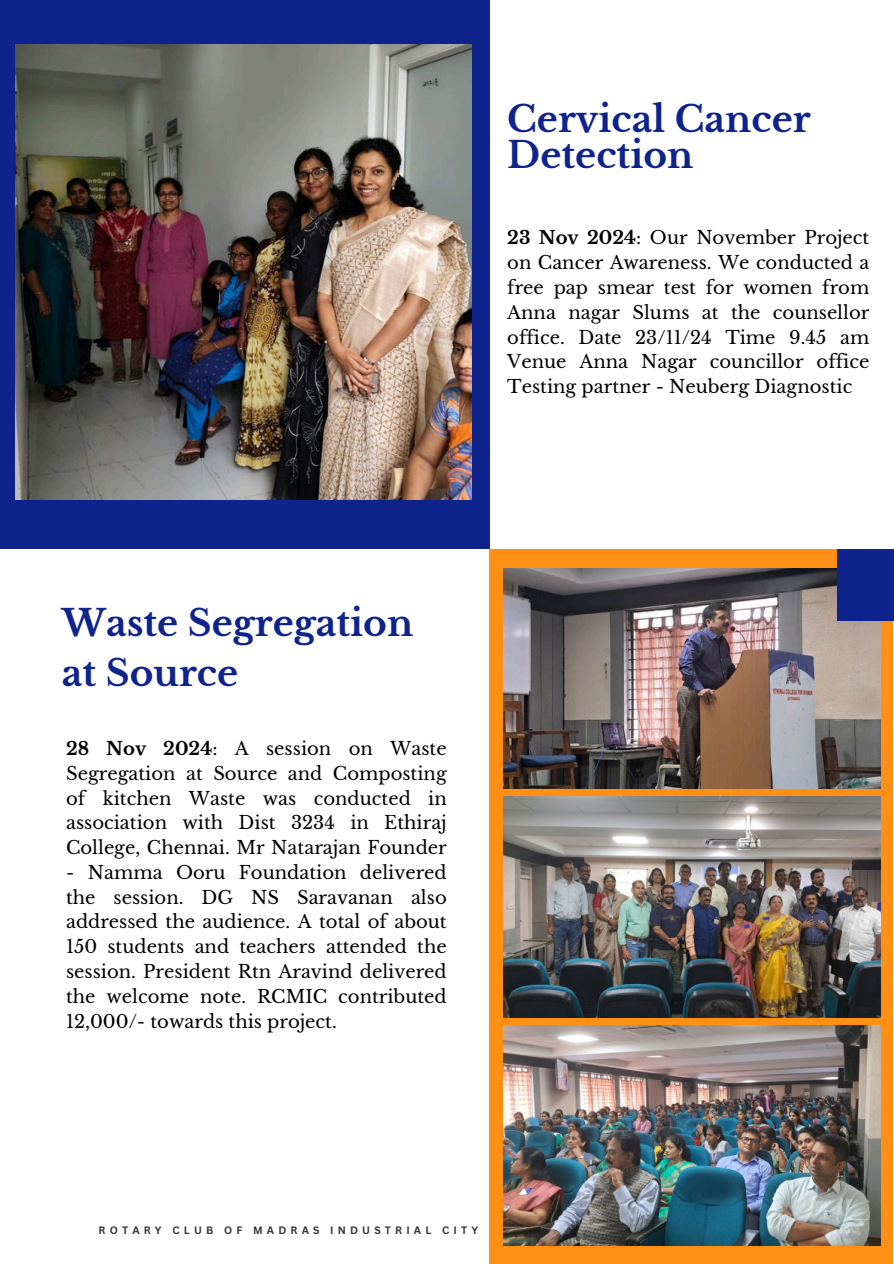
<style>
.page{position:relative;width:894px;height:1264px;background:#fff}
.page>*{position:absolute;margin:0;border:0;box-sizing:border-box;transform-origin:0 0}
.t1{font:700 36px/36px "Libre Baskerville";color:#0f238d}
.t2{font:18px/24.8px "Libre Baskerville";color:#000;text-align:justify}
.t3{font:700 10.5px "Canva Sans";letter-spacing:.395em;color:#343434}
.s1{font-weight:700}
</style>
<div class="page">
<div style="left:0;top:0;width:489px;height:549px;background:#0f238d"></div>
<div style="left:489px;top:549px;width:404px;height:714px;background:#ff8f15"></div>
<img style="left:503px;top:568px;width:377px;height:221px">
<div style="left:836px;top:549px;width:57px;height:72px;background:#0f238d"></div>
<img style="left:503px;top:1025px;width:377px;height:220px">
<img style="left:503px;top:796px;width:377px;height:221px">
<img style="left:15px;top:44px;width:456px;height:455px">
<h1 class="t1" style="left:507px;top:101px;width:305px">Cervical Cancer<br>Detection</h1>
<p class="t2" style="left:507px;top:226px;width:363px"><span class="s1">23 Nov 2024</span>: Our November Project on Cancer Awareness. We conducted a free pap smear test for women from Anna nagar Slums at the counsellor office. Date 23/11/24 Time 9.45 am Venue Anna Nagar councillor office Testing partner - Neuberg Diagnostic</p>
<h1 class="t1" style="left:62px;top:598px;width:353px;line-height:49.5px">Waste Segregation at Source</h1>
<p class="t2" style="left:66px;top:736px;width:382px"><span class="s1">28 Nov 2024</span>: A session on Waste Segregation at Source and Composting of kitchen Waste was conducted in association with Dist 3234 in Ethiraj College, Chennai. Mr Natarajan Founder</p>
<p class="t2" style="left:66px;top:860px;width:382px">- Namma Ooru Foundation delivered the session. DG NS Saravanan also addressed the audience. A total of about 150 students and teachers attended the session. President Rtn Aravind delivered the welcome note. RCMIC contributed 12,000/- towards this project.</p>
<p class="t3" style="left:99px;top:1223px;width:381px">ROTARY CLUB OF MADRAS INDUSTRIAL CITY</p>
</div>
